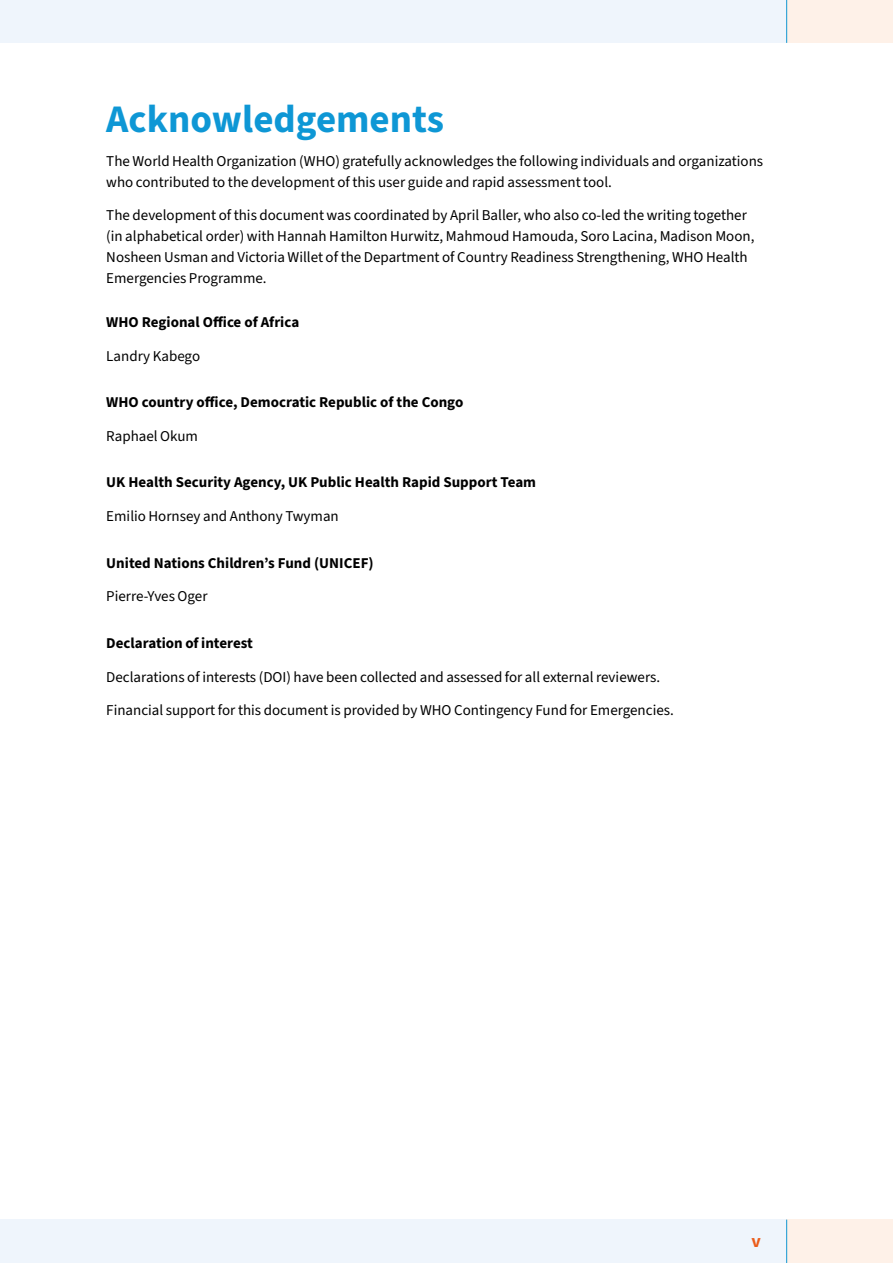
<style>
.page{position:relative;width:893px;height:1263px;background:#fff}
.page>*{position:absolute;margin:0;border:0;box-sizing:border-box;transform-origin:0 0}
.t1{font:700 39px "Source Sans 3";color:#0e97d5}
.t2{font:700 18px "Source Sans 3";color:#eb5d1b}
.Body{font:15px/21px "Source Sans 3";color:#000}
.Body-2{font:700 15px "Source Sans 3";color:#000}
.Body-3{font:15px "Source Sans Pro";color:#000}
</style>
<div class="page">
<div style="left:0;top:0;width:787px;height:43px;background:#eff5fc"></div>
<div style="left:0;top:1219px;width:787px;height:44px;background:#eff5fc"></div>
<div style="left:787px;top:0;width:106px;height:43px;background:#fef1e8"></div>
<div style="left:787px;top:1219px;width:106px;height:44px;background:#fef1e8"></div>
<hr style="left:786px;top:0;width:1px;height:43px;background:#0e97d5">
<hr style="left:786px;top:1219px;width:1px;height:44px;background:#0e97d5">
<h1 class="t1" style="left:106px;top:93px;width:339px">Acknowledgements</h1>
<p class="Body" style="left:106px;top:150px;width:658px">The World Health Organization (WHO) gratefully acknowledges the following individuals and organizations who contributed to the development of this user guide and rapid assessment tool.</p>
<p class="Body" style="left:106px;top:205px;width:650px">The development of this document was coordinated by April Baller, who also co-led the writing together (in alphabetical order) with Hannah Hamilton Hurwitz, Mahmoud Hamouda, Soro Lacina, Madison Moon, Nosheen Usman and Victoria Willet of the Department of Country Readiness Strengthening, WHO Health Emergencies Programme.</p>
<h5 class="Body-2" style="left:106px;top:312px;width:194px">WHO Regional Office of Africa</h5>
<p class="Body-3" style="left:106px;top:346px;width:95px">Landry Kabego</p>
<h5 class="Body-2" style="left:106px;top:392px;width:359px">WHO country office, Democratic Republic of the Congo</h5>
<p class="Body" style="left:106px;top:425px;width:93px">Raphael Okum</p>
<h5 class="Body-2" style="left:106px;top:472px;width:431px">UK Health Security Agency, UK Public Health Rapid Support Team</h5>
<p class="Body" style="left:106px;top:506px;width:234px">Emilio Hornsey and Anthony Twyman</p>
<h5 class="Body-2" style="left:106px;top:553px;width:269px">United Nations Children’s Fund (UNICEF)</h5>
<p class="Body" style="left:106px;top:586px;width:103px">Pierre-Yves Oger</p>
<p class="Body-2" style="left:106px;top:633px;width:148px">Declaration of interest</p>
<p class="Body" style="left:106px;top:666px;width:555px">Declarations of interests (DOI) have been collected and assessed for all external reviewers.</p>
<p class="Body" style="left:106px;top:700px;width:569px">Financial support for this document is provided by WHO Contingency Fund for Emergencies.</p>
<p class="t2" style="left:751px;top:1229px;width:11px">v</p>
</div>
